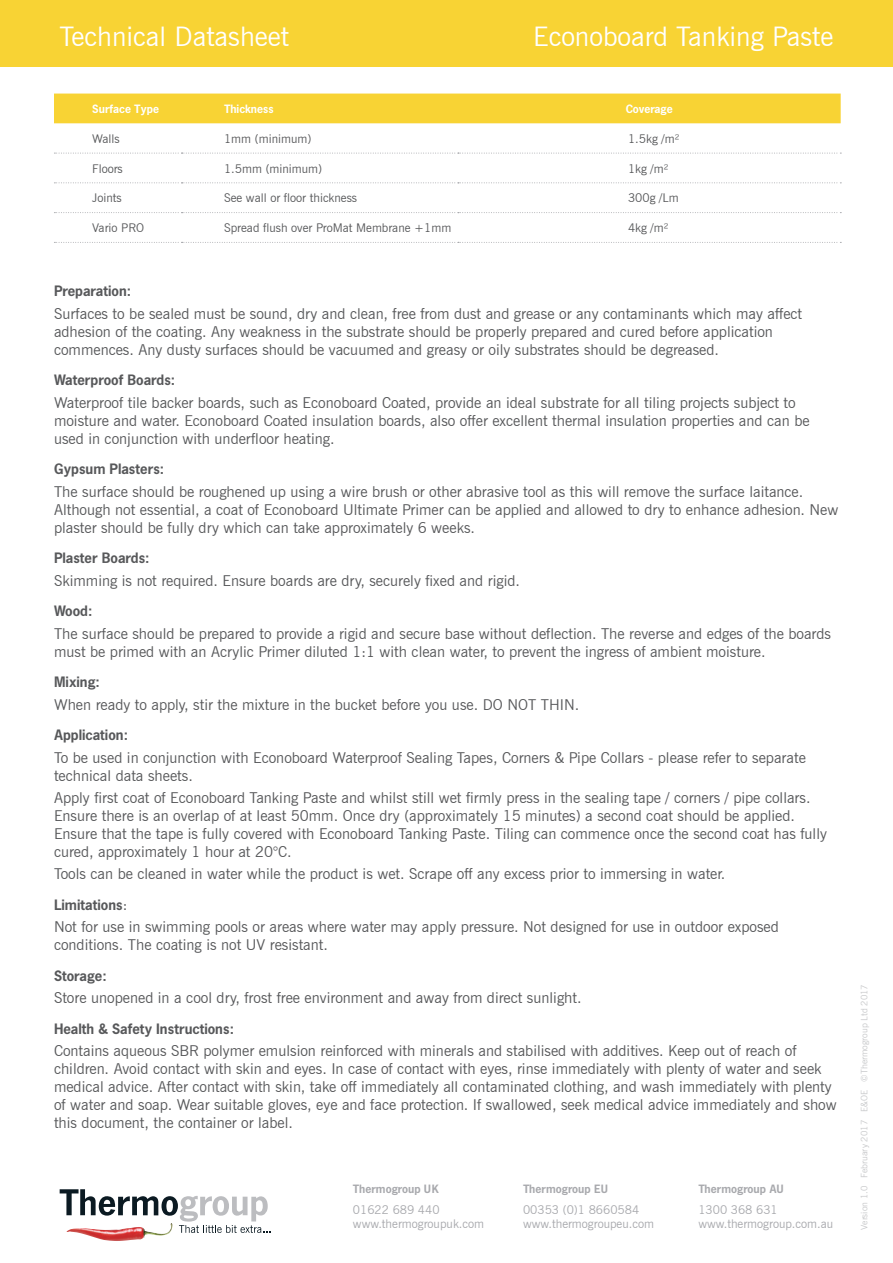
<style>
.page{position:relative;width:893px;height:1263px;background:#fff}
.page>*{position:absolute;margin:0;border:0;box-sizing:border-box;transform-origin:0 0}
.t1{font:27px "News Gothic BT";color:#fff}
.t2{font:15px/18px "News Gothic BT";color:#57585a}
.t3{font:700 15px "News Gothic BQ";color:#57585a}
.t4{font:12px "News Gothic BT";color:#57585a}
.t5{font:12px/14.4px "News Gothic BT";color:#a8a9ad}
.t6{font:700 12px "News Gothic BQ";color:#a8a9ad}
.t7{font:700 12px "News Gothic BQ";color:#fff}
.t8{font:9px "News Gothic BT";color:#c7c8ca}
.s1{font-family:"News Gothic BT";font-weight:400}
</style>
<div class="page">
<div style="left:0;top:0;width:893px;height:67px;background:#f8d334"></div>
<img style="left:80px;top:1233px;width:89px;height:8px">
<svg style="left:60px;top:1189px;width:211px;height:44px"></svg>
<div style="left:54px;top:94px;width:787px;height:29px;background:#f8d334"></div>
<svg style="left:54px;top:153px;width:787px;height:1px"></svg>
<svg style="left:54px;top:182px;width:787px;height:1px"></svg>
<svg style="left:54px;top:212px;width:787px;height:1px"></svg>
<svg style="left:54px;top:242px;width:787px;height:1px"></svg>
<h1 class="t1" style="left:60px;top:20px;width:231px">Technical Datasheet</h1>
<p class="t1" style="left:533px;top:20px;width:302px">Econoboard Tanking Paste</p>
<p class="t7" style="left:92px;top:102px;width:68px">Surface Type</p>
<p class="t7" style="left:224px;top:102px;width:51px">Thickness</p>
<p class="t7" style="left:626px;top:102px;width:48px">Coverage</p>
<p class="t4" style="left:92px;top:131px;width:29px">Walls</p>
<p class="t4" style="left:224px;top:131px;width:89px">1mm (minimum)</p>
<p class="t4" style="left:628px;top:131px;width:53px">1.5kg /m²</p>
<p class="t4" style="left:92px;top:161px;width:32px">Floors</p>
<p class="t4" style="left:224px;top:161px;width:100px">1.5mm (minimum)</p>
<p class="t4" style="left:628px;top:161px;width:42px">1kg /m²</p>
<p class="t4" style="left:92px;top:191px;width:31px">Joints</p>
<p class="t4" style="left:224px;top:191px;width:135px">See wall or floor thickness</p>
<p class="t4" style="left:628px;top:191px;width:52px">300g /Lm</p>
<p class="t4" style="left:92px;top:221px;width:53px">Vario PRO</p>
<p class="t4" style="left:224px;top:221px;width:229px">Spread flush over ProMat Membrane +1mm</p>
<p class="t4" style="left:628px;top:221px;width:42px">4kg /m²</p>
<p class="t3" style="left:54px;top:282px;width:78px">Preparation:</p>
<p class="t2" style="left:54px;top:304px;width:750px">Surfaces to be sealed must be sound, dry and clean, free from dust and grease or any contaminants which may affect adhesion of the coating. Any weakness in the substrate should be properly prepared and cured before application commences. Any dusty surfaces should be vacuumed and greasy or oily substrates should be degreased.</p>
<p class="t3" style="left:54px;top:371px;width:122px">Waterproof Boards:</p>
<p class="t2" style="left:54px;top:393px;width:757px">Waterproof tile backer boards, such as Econoboard Coated, provide an ideal substrate for all tiling projects subject to moisture and water. Econoboard Coated insulation boards, also offer excellent thermal insulation properties and can be used in conjunction with underfloor heating.</p>
<p class="t3" style="left:54px;top:460px;width:111px">Gypsum Plasters:</p>
<p class="t2" style="left:54px;top:482px;width:786px">The surface should be roughened up using a wire brush or other abrasive tool as this will remove the surface laitance.<br>Although not essential, a coat of Econoboard Ultimate Primer can be applied and allowed to dry to enhance adhesion. New plaster should be fully dry which can take approximately 6 weeks.</p>
<p class="t3" style="left:54px;top:550px;width:96px">Plaster Boards:</p>
<p class="t2" style="left:54px;top:571px;width:467px">Skimming is not required. Ensure boards are dry, securely fixed and rigid.</p>
<p class="t3" style="left:54px;top:603px;width:39px">Wood:</p>
<p class="t2" style="left:54px;top:624px;width:779px">The surface should be prepared to provide a rigid and secure base without deflection. The reverse and edges of the boards must be primed with an Acrylic Primer diluted 1:1 with clean water, to prevent the ingress of ambient moisture.</p>
<p class="t3" style="left:54px;top:674px;width:47px">Mixing:</p>
<p class="t2" style="left:54px;top:695px;width:527px">When ready to apply, stir the mixture in the bucket before you use. DO NOT THIN.</p>
<p class="t3" style="left:54px;top:727px;width:75px">Application:</p>
<p class="t2" style="left:54px;top:748px;width:753px">To be used in conjunction with Econoboard Waterproof Sealing Tapes, Corners &amp; Pipe Collars - please refer to separate technical data sheets.</p>
<p class="t2" style="left:54px;top:788px;width:774px">Apply first coat of Econoboard Tanking Paste and whilst still wet firmly press in the sealing tape / corners / pipe collars.<br>Ensure there is an overlap of at least 50mm. Once dry (approximately 15 minutes) a second coat should be applied.<br>Ensure that the tape is fully covered with Econoboard Tanking Paste. Tiling can commence once the second coat has fully cured, approximately 1 hour at 20°C.</p>
<p class="t2" style="left:54px;top:865px;width:673px">Tools can be cleaned in water while the product is wet. Scrape off any excess prior to immersing in water.</p>
<p class="t3" style="left:54px;top:896px;width:75px">Limitations<span class="s1">:</span></p>
<p class="t2" style="left:54px;top:918px;width:726px">Not for use in swimming pools or areas where water may apply pressure. Not designed for use in outdoor exposed conditions. The coating is not UV resistant.</p>
<p class="t3" style="left:54px;top:967px;width:54px">Storage:</p>
<p class="t2" style="left:54px;top:989px;width:529px">Store unopened in a cool dry, frost free environment and away from direct sunlight.</p>
<p class="t3" style="left:54px;top:1020px;width:181px">Health &amp; Safety Instructions:</p>
<p class="t2" style="left:54px;top:1042px;width:784px">Contains aqueous SBR polymer emulsion reinforced with minerals and stabilised with additives. Keep out of reach of children. Avoid contact with skin and eyes. In case of contact with eyes, rinse immediately with plenty of water and seek medical advice. After contact with skin, take off immediately all contaminated clothing, and wash immediately with plenty of water and soap. Wear suitable gloves, eye and face protection. If swallowed, seek medical advice immediately and show this document, the container or label.</p>
<p class="t6" style="left:353px;top:1182px;width:88px">Thermogroup UK</p>
<p class="t5" style="left:353px;top:1202px;width:133px">01622 689 440 www.thermogroupuk.com</p>
<p class="t6" style="left:523px;top:1182px;width:87px">Thermogroup EU</p>
<p class="t5" style="left:523px;top:1202px;width:133px">00353 (0)1 8660584 www.thermogroupeu.com</p>
<p class="t6" style="left:698px;top:1182px;width:87px">Thermogroup AU</p>
<p class="t5" style="left:698px;top:1202px;width:136px">1300 368 631 www.thermogroup.com.au</p>
<p class="t8" style="left:859px;top:1229px;width:247px;rotate:-90deg">Version 1.0 February 2017 E&amp;OE ©Thermogroup Ltd 2017</p>
</div>
